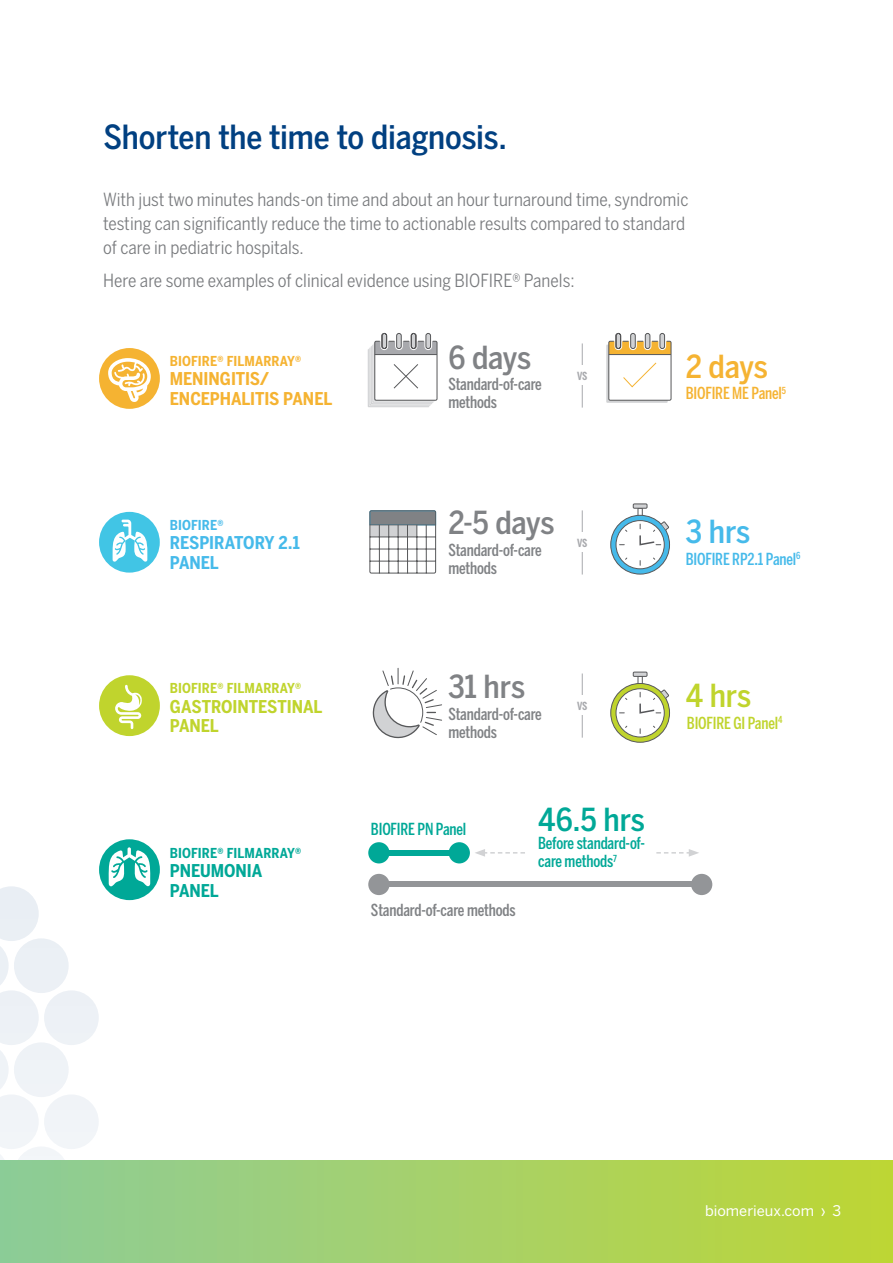
<style>
.page{position:relative;width:893px;height:1263px;background:#fff}
.page>*{position:absolute;margin:0;border:0;box-sizing:border-box;transform-origin:0 0}
.header_small{font:500 33px "Benton Sans Condensed";letter-spacing:-.01em;color:#014081}
.Infographic_number_m{font:500 31.5px "Benton Sans Condensed";letter-spacing:-.01em;color:#808285}
.Infographic_number_m-2{font:500 31.5px "Benton Sans Condensed";color:#00a897}
.Infographic_number_m-3{font:500 31.5px "Benton Sans Condensed";color:#f5b332}
.Infographic_number_m-4{font:500 31.5px "Benton Sans Condensed";color:#46baea}
.Infographic_number_m-5{font:500 31.5px "Benton Sans Condensed";color:#c0d42d}
.Body_copy{font:18px/24px "Benton Sans Condensed";color:#787a7d}
.Panel_name_medium{font:700 17.55px/19.5px "Benton Sans Condensed";letter-spacing:-.01em;color:#f5b332}
.Panel_name_medium-2{font:700 17.55px/19.5px "Benton Sans Condensed";letter-spacing:-.005em;color:#c0d42d}
.Panel_name_medium-3{font:700 17.55px "Benton Sans Condensed";letter-spacing:-.01em;color:#46baea}
.Panel_name_medium-4{font:700 17.55px/19.5px "Benton Sans Condensed";letter-spacing:-.005em;color:#00a897}
.Infographic_label_la{font:500 16.5px/18px "Benton Sans Compressed";letter-spacing:-.01em;color:#808285}
.Infographic_label_la-2{font:500 16.5px/18px "Benton Sans Compressed";letter-spacing:-.01em;color:#00a897}
.Infographic_label_la-3{font:500 16.5px "Benton Sans Compressed";letter-spacing:-.01em;color:#46baea}
.Infographic_label_la-4{font:500 16.5px "Benton Sans Compressed";letter-spacing:-.01em;color:#f5b332}
.Infographic_label_la-5{font:500 16.5px "Benton Sans Compressed";letter-spacing:-.01em;color:#c0d42d}
.page_numbers_right{font:14.55px "Benton Sans";color:#fff}
.Panel_BF_medium{font:700 13.65px "Benton Sans Condensed";letter-spacing:.005em;color:#f5b332}
.Panel_BF_medium-2{font:700 13.65px "Benton Sans Condensed";letter-spacing:.005em;color:#c0d42d}
.Panel_BF_medium-3{font:700 13.65px "Benton Sans Condensed";letter-spacing:.005em;color:#00a897}
.Panel_BF_medium-4{font:700 13.65px "Benton Sans Condensed";letter-spacing:.005em;color:#46baea}
.vs{font:700 11.1px "Benton Sans Compressed";color:#a8a9ad}
.Infographic_label_la-6{font:500 9.6px "Benton Sans Compressed";color:#46baea}
</style>
<div class="page">
<svg style="left:0;top:886px;width:99px;height:275px;fill:#f1f4f8"></svg>
<div style="left:0;top:1161px;width:893px;height:102px;background:linear-gradient(to right,#8dcc9b,#bed636)"></div>
<hr style="left:582px;top:343px;width:1px;height:65px;background:#a8a9ad">
<svg style="left:611px;top:515px;width:58px;height:59px"></svg>
<div style="left:610px;top:515px;width:60px;height:59px;border:1px solid #57585a;border-radius:50%"></div>
<div style="left:638px;top:508px;width:5px;height:8px;border:1px solid #555659"></div>
<hr style="left:633px;top:504px;width:14px;height:4px;background:#d1d2d4">
<div style="left:633px;top:503px;width:14px;height:6px;border:1px solid #57585a"></div>
<svg style="left:619px;top:521px;width:51px;height:45px"></svg>
<div style="left:616px;top:520px;width:49px;height:49px;border:1px solid #57585a;border-radius:50%"></div>
<svg style="left:369px;top:510px;width:67px;height:64px"></svg>
<hr style="left:370px;top:524px;width:66px;height:1px;background:#57585a">
<hr style="left:582px;top:510px;width:1px;height:64px;background:#a8a9ad">
<svg style="left:611px;top:683px;width:58px;height:59px"></svg>
<div style="left:610px;top:683px;width:60px;height:60px;border:1px solid #57585a;border-radius:50%"></div>
<div style="left:638px;top:676px;width:5px;height:8px;border:1px solid #555659"></div>
<hr style="left:633px;top:672px;width:14px;height:4px;background:#d1d2d4">
<div style="left:633px;top:672px;width:14px;height:5px;border:1px solid #57585a"></div>
<svg style="left:619px;top:689px;width:51px;height:45px"></svg>
<div style="left:616px;top:688px;width:49px;height:49px;border:1px solid #57585a;border-radius:50%"></div>
<hr style="left:582px;top:673px;width:1px;height:65px;background:#a8a9ad">
<svg style="left:99px;top:348px;width:61px;height:61px"></svg>
<svg style="left:99px;top:512px;width:61px;height:61px"></svg>
<svg style="left:99px;top:675px;width:61px;height:61px"></svg>
<svg style="left:99px;top:839px;width:61px;height:61px"></svg>
<div style="left:383px;top:850px;width:76px;height:5px;background:#00a897"></div>
<div style="left:383px;top:882px;width:319px;height:5px;background:#939598"></div>
<div style="left:368px;top:842px;width:22px;height:21px;background:#00a897;border-radius:50%"></div>
<div style="left:368px;top:874px;width:22px;height:21px;background:#939598;border-radius:50%"></div>
<div style="left:691px;top:874px;width:21px;height:21px;background:#939598;border-radius:50%"></div>
<svg style="left:475px;top:849px;width:224px;height:8px"></svg>
<div style="left:449px;top:842px;width:21px;height:21px;background:#00a897;border-radius:50%"></div>
<div style="left:527px;top:843px;width:128px;height:19px;background:#fff"></div>
<svg style="left:373px;top:668px;width:69px;height:71px"></svg>
<svg style="left:606px;top:332px;width:66px;height:71px"></svg>
<svg style="left:367px;top:332px;width:71px;height:76px"></svg>
<div style="left:570px;top:366px;width:25px;height:19px;background:#fff"></div>
<div style="left:570px;top:533px;width:25px;height:19px;background:#fff"></div>
<div style="left:570px;top:696px;width:25px;height:19px;background:#fff"></div>
<p class="header_small" style="left:104px;top:117px;width:405px">Shorten the time to diagnosis.</p>
<p class="Body_copy" style="left:103px;top:187px;width:587px">With just two minutes hands-on time and about an hour turnaround time, syndromic testing can significantly reduce the time to actionable results compared to standard of care in pediatric hospitals.</p>
<p class="Body_copy" style="left:103px;top:268px;width:473px">Here are some examples of clinical evidence using BIOFIRE® Panels:</p>
<p class="Panel_BF_medium" style="left:170px;top:352px;width:133px">BIOFIRE® FILMARRAY®</p>
<p class="Panel_name_medium" style="left:170px;top:369px;width:164px">MENINGITIS/<br>ENCEPHALITIS PANEL</p>
<p class="Infographic_number_m" style="left:448px;top:338px;width:85px">6 days</p>
<p class="Infographic_label_la" style="left:448px;top:375px;width:95px">Standard-of-care methods</p>
<p class="vs" style="left:577px;top:369px;width:12px">VS</p>
<p class="Infographic_number_m-3" style="left:686px;top:347px;width:84px">2 days</p>
<p class="Infographic_label_la-4" style="left:686px;top:383px;width:102px">BIOFIRE ME Panel<sup>5</sup></p>
<p class="Panel_BF_medium-4" style="left:170px;top:516px;width:55px">BIOFIRE®</p>
<p class="Panel_name_medium-3" style="left:170px;top:532px;width:132px">RESPIRATORY 2.1</p>
<p class="Panel_name_medium-3" style="left:170px;top:551px;width:51px">PANEL</p>
<p class="Panel_BF_medium-2" style="left:170px;top:680px;width:133px">BIOFIRE® FILMARRAY®</p>
<p class="Panel_name_medium-2" style="left:170px;top:697px;width:154px">GASTROINTESTINAL<br>PANEL</p>
<p class="Panel_BF_medium-3" style="left:170px;top:844px;width:133px">BIOFIRE® FILMARRAY®</p>
<p class="Panel_name_medium-4" style="left:170px;top:861px;width:94px">PNEUMONIA<br>PANEL</p>
<p class="Infographic_number_m" style="left:448px;top:503px;width:108px">2-5 days</p>
<p class="Infographic_number_m-4" style="left:686px;top:512px;width:66px">3 hrs</p>
<p class="Infographic_label_la-3" style="left:686px;top:549px;width:112px">BIOFIRE RP2.1 Panel</p>
<p class="vs" style="left:577px;top:536px;width:12px">VS</p>
<p class="Infographic_label_la" style="left:448px;top:541px;width:95px">Standard-of-care</p>
<p class="Infographic_label_la-6" style="left:796px;top:550px;width:6px">6</p>
<p class="Infographic_label_la" style="left:448px;top:559px;width:50px">methods</p>
<p class="Infographic_number_m" style="left:448px;top:667px;width:78px">31 hrs</p>
<p class="Infographic_label_la" style="left:448px;top:705px;width:95px">Standard-of-care methods</p>
<p class="vs" style="left:577px;top:699px;width:12px">VS</p>
<p class="Infographic_label_la-2" style="left:371px;top:820px;width:97px">BIOFIRE PN Panel</p>
<p class="Infographic_label_la" style="left:371px;top:901px;width:146px">Standard-of-care methods</p>
<p class="Infographic_number_m-2" style="left:538px;top:800px;width:108px">46.5 hrs</p>
<p class="Infographic_label_la-2" style="left:538px;top:834px;width:108px">Before standard-of&shy;care methods<sup>7</sup></p>
<p class="Infographic_number_m-5" style="left:686px;top:676px;width:67px">4 hrs</p>
<p class="Infographic_label_la-5" style="left:687px;top:713px;width:97px">BIOFIRE GI Panel<sup>4</sup></p>
<p class="page_numbers_right" style="left:705px;top:1202px;width:138px">biomerieux.com › 3</p>
</div>
